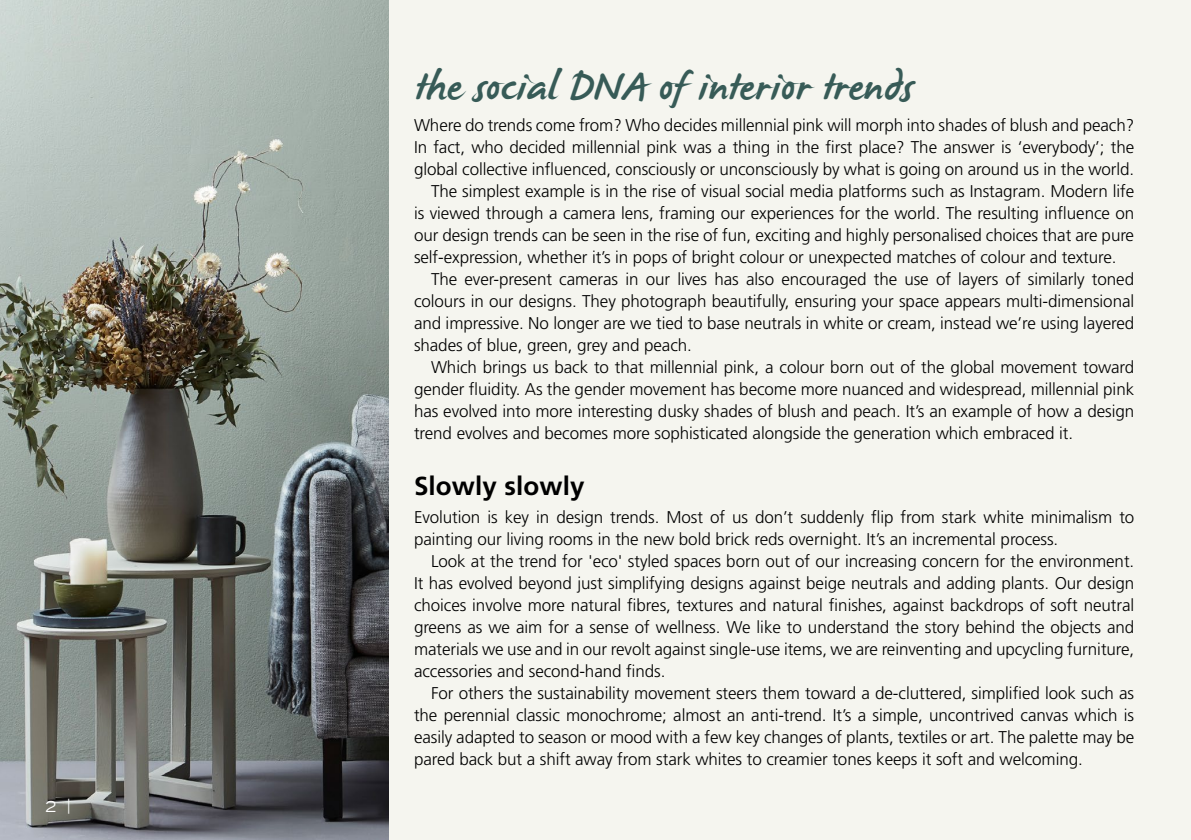
<style>
.page{position:relative;width:1191px;height:840px;background:#fff}
.page>*{position:absolute;margin:0;border:0;box-sizing:border-box;transform-origin:0 0}
.t1{font:40px "James Paul";letter-spacing:.005em;color:#375b57}
.t2{font:700 26px "Frutiger";letter-spacing:.005em;color:#000}
.t3{font:300 17px/22px "Frutiger";letter-spacing:-.005em;color:#000;text-align:justify}
.t4{font:expanded 15px "Trade Gothic LH";color:#fff}
</style>
<div class="page">
<div style="left:303px;top:0;width:888px;height:839px;background:#f5f5ef"></div>
<img style="left:0;top:0;width:388px;height:839px">
<p class="t4" style="left:45px;top:795px;width:26px">2 |</p>
<h1 class="t1" style="left:414px;top:66px;width:500px">the social DNA of interior trends</h1>
<p class="t3" style="left:414px;top:114px;width:721px">Where do trends come from? Who decides millennial pink will morph into shades of blush and peach?</p>
<p class="t3" style="left:414px;top:136px;width:722px">In fact, who decided millennial pink was a thing in the first place? The answer is ‘everybody’; the</p>
<p class="t3" style="left:414px;top:158px;width:722px">global collective influenced, consciously or unconsciously by what is going on around us in the world.</p>
<p class="t3" style="left:431px;top:180px;width:705px">The simplest example is in the rise of visual social media platforms such as Instagram. Modern life</p>
<p class="t3" style="left:414px;top:202px;width:722px">is viewed through a camera lens, framing our experiences for the world. The resulting influence on</p>
<p class="t3" style="left:414px;top:224px;width:721px">our design trends can be seen in the rise of fun, exciting and highly personalised choices that are pure</p>
<p class="t3" style="left:414px;top:246px;width:704px">self-expression, whether it’s in pops of bright colour or unexpected matches of colour and texture.</p>
<p class="t3" style="left:431px;top:268px;width:704px">The ever-present cameras in our lives has also encouraged the use of layers of similarly toned</p>
<p class="t3" style="left:414px;top:290px;width:721px">colours in our designs. They photograph beautifully, ensuring your space appears multi-dimensional</p>
<p class="t3" style="left:414px;top:312px;width:722px">and impressive. No longer are we tied to base neutrals in white or cream, instead we’re using layered</p>
<p class="t3" style="left:414px;top:334px;width:279px">shades of blue, green, grey and peach.</p>
<p class="t3" style="left:431px;top:356px;width:705px">Which brings us back to that millennial pink, a colour born out of the global movement toward</p>
<p class="t3" style="left:414px;top:378px;width:721px">gender fluidity. As the gender movement has become more nuanced and widespread, millennial pink</p>
<p class="t3" style="left:414px;top:400px;width:721px">has evolved into more interesting dusky shades of blush and peach. It’s an example of how a design</p>
<p class="t3" style="left:414px;top:422px;width:660px">trend evolves and becomes more sophisticated alongside the generation which embraced it.</p>
<h2 class="t2" style="left:414px;top:470px;width:172px">Slowly slowly</h2>
<p class="t3" style="left:414px;top:505px;width:722px">Evolution is key in design trends. Most of us don’t suddenly flip from stark white minimalism to painting our living rooms in the new bold brick reds overnight. It’s an incremental process.</p>
<p class="t3" style="left:414px;top:549px;width:722px;text-indent:17px">Look at the trend for 'eco' styled spaces born out of our increasing concern for the environment.<br>It has evolved beyond just simplifying designs against beige neutrals and adding plants. Our design choices involve more natural fibres, textures and natural finishes, against backdrops of soft neutral greens as we aim for a sense of wellness. We like to understand the story behind the objects and materials we use and in our revolt against single-use items, we are reinventing and upcycling furniture, accessories and second-hand finds.</p>
<p class="t3" style="left:414px;top:681px;width:722px;text-indent:17px">For others the sustainability movement steers them toward a de-cluttered, simplified look such as the perennial classic monochrome; almost an anti-trend. It’s a simple, uncontrived canvas which is easily adapted to season or mood with a few key changes of plants, textiles or art. The palette may be pared back but a shift away from stark whites to creamier tones keeps it soft and welcoming.</p>
</div>
